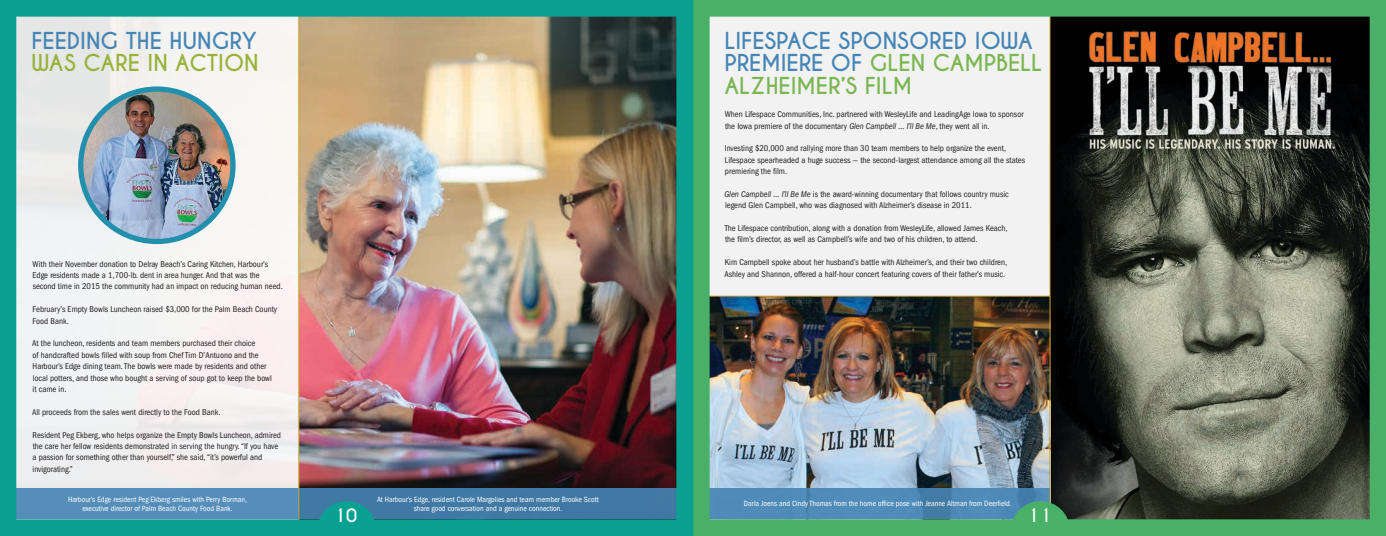
<style>
.page{position:relative;width:1386px;height:536px;background:#fff}
.page>*{position:absolute;margin:0;border:0;box-sizing:border-box;transform-origin:0 0}
.t1{font:700 21.88px/22.8px "Caviar Dreams";color:#4585b5}
.t2{font:700 21.88px "Caviar Dreams";color:#98b23c}
.t3{font:700 17.5px "Caviar Dreams";color:#fff}
.t4{font:condensed 8.75px/11.4px "ITC Franklin Gothic Std";color:#231f20}
.t5{font:condensed 7.88px/8.8px "ITC Franklin Gothic Std";color:#fff;text-align:center}
.s1{color:#7ab652}
.s2{font-style:italic}
</style>
<div class="page">
<img style="left:0;top:0;width:693px;height:536px">
<img style="left:693px;top:0;width:693px;height:536px">
<svg style="left:317px;top:501px;width:59px;height:35px;background:#139995"></svg>
<svg style="left:1011px;top:501px;width:59px;height:35px;background:#449f67"></svg>
<img style="left:1075px;top:24px;width:270px;height:129px">
<h1 class="t1" style="left:31px;top:30px;width:227px">FEEDING THE HUNGRY</h1>
<h1 class="t2" style="left:31px;top:50px;width:229px">WAS CARE IN ACTION</h1>
<p class="t4" style="left:32px;top:258px;width:252px">With their November donation to Delray Beach’s Caring Kitchen, Harbour’s<br>Edge residents made a 1,700-lb. dent in area hunger. And that was the second time in 2015 the community had an impact on reducing human need.</p>
<p class="t4" style="left:33px;top:303px;width:246px">February’s Empty Bowls Luncheon raised $3,000 for the Palm Beach County<br>Food Bank.</p>
<p class="t4" style="left:32px;top:338px;width:241px">At the luncheon, residents and team members purchased their choice<br>of handcrafted bowls filled with soup from Chef Tim D’Antuono and the Harbour’s Edge dining team. The bowls were made by residents and other local potters, and those who bought a serving of soup got to keep the bowl it came in.</p>
<p class="t4" style="left:32px;top:406px;width:190px">All proceeds from the sales went directly to the Food Bank.</p>
<p class="t4" style="left:32px;top:429px;width:250px">Resident Peg Ekberg, who helps organize the Empty Bowls Luncheon, admired the care her fellow residents demonstrated in serving the hungry. “If you have a passion for something other than yourself,” she said, “it’s powerful and invigorating.”</p>
<h1 class="t1" style="left:724px;top:30px;width:319px">LIFESPACE SPONSORED IOWA<br>PREMIERE OF <span class="s1">GLEN CAMPBELL<br>ALZHEIMER’S FILM</span></h1>
<p class="t4" style="left:725px;top:109px;width:300px">When Lifespace Communities, Inc. partnered with WesleyLife and LeadingAge Iowa to sponsor the Iowa premiere of the documentary <span class="s2">Glen Campbell … I’ll Be Me</span>, they went all in.</p>
<p class="t4" style="left:725px;top:143px;width:302px">Investing $20,000 and rallying more than 30 team members to help organize the event,<br>Lifespace spearheaded a huge success — the second-largest attendance among all the states premiering the film.</p>
<p class="t4" style="left:724px;top:188px;width:286px"><span class="s2">Glen Campbell … I’ll Be Me</span> is the award-winning documentary that follows country music legend Glen Campbell, who was diagnosed with Alzheimer’s disease in 2011.</p>
<p class="t4" style="left:725px;top:222px;width:284px">The Lifespace contribution, along with a donation from WesleyLife, allowed James Keach, the film’s director, as well as Campbell’s wife and two of his children, to attend.</p>
<p class="t4" style="left:724px;top:256px;width:284px">Kim Campbell spoke about her husband’s battle with Alzheimer’s, and their two children,<br>Ashley and Shannon, offered a half-hour concert featuring covers of their father’s music.</p>
<p class="t5" style="left:68px;top:495px;width:181px">Harbour’s Edge resident Peg Ekberg smiles with Perry Borman, executive director of Palm Beach County Food Bank.</p>
<p class="t5" style="left:377px;top:495px;width:223px">At Harbour’s Edge, resident Carole Margolies and team member Brooke Scott share good conversation and a genuine connection.</p>
<p class="t5" style="left:744px;top:499px;width:270px">Darla Joens and Cindy Thomas from the home office pose with Jeanne Altman from Deerfield.</p>
<h2 class="t3" style="left:334px;top:505px;width:25px">10</h2>
<h2 class="t3" style="left:1028px;top:505px;width:26px">11</h2>
</div>
